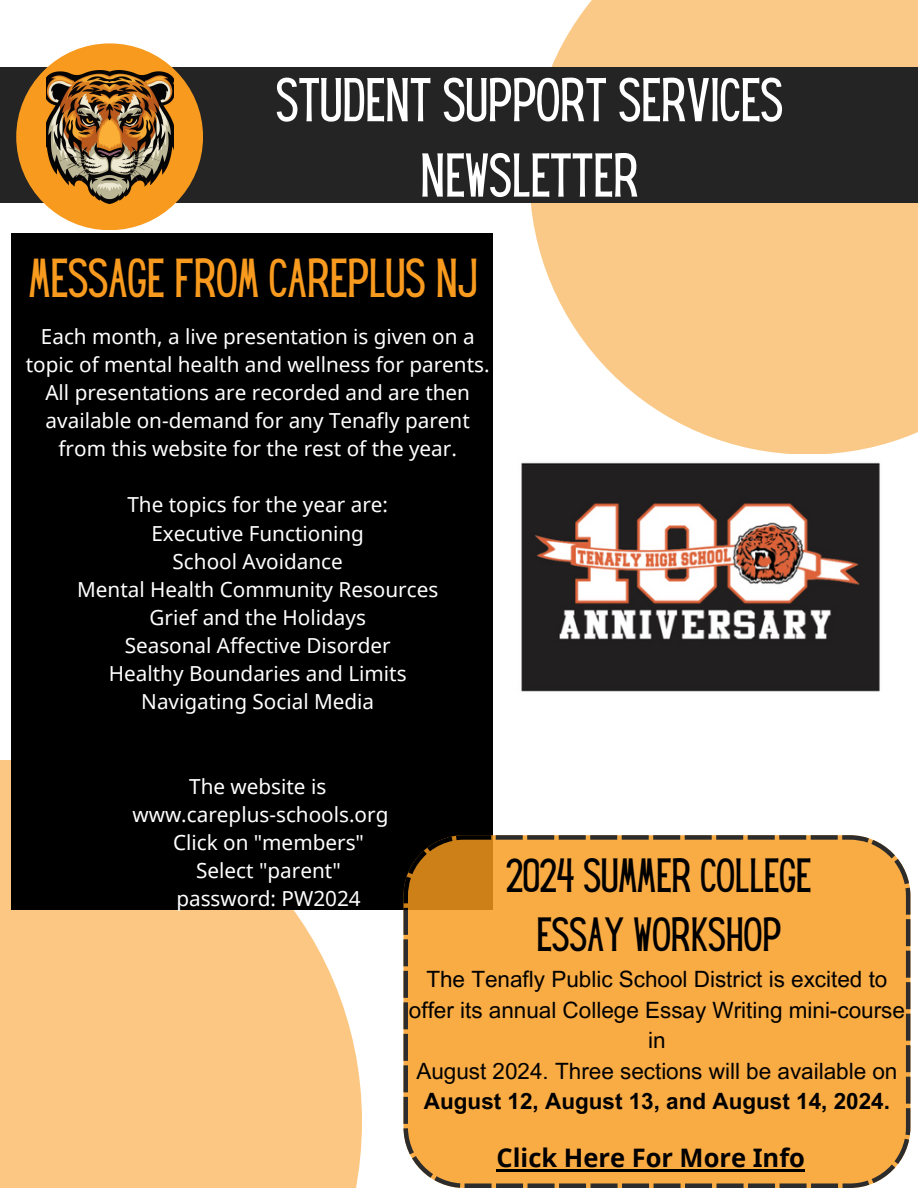
<style>
.page{position:relative;width:918px;height:1188px;background:#fff}
.page>*{position:absolute;margin:0;border:0;box-sizing:border-box;transform-origin:0 0}
.t1{font:54px/75.3px "Hey Gotcha";color:#fff;text-align:center}
.t2{font:48px "Hey Gotcha";color:#f89a1e}
.t3{font:42px/58.5px "Hey Gotcha";color:#000;text-align:center}
.t4{font:700 25.5px "Noto Sans";color:#000}
.t5{font:22.5px/30.3px "Arial MT Pro";color:#000;text-align:center}
.t6{font:700 22.5px "Arial MT Pro";color:#000}
.t7{font:20.7px/28.2px "Noto Sans";color:#fff;text-align:center}
</style>
<div class="page">
<div style="left:0;top:760px;width:362px;height:428px;background:#fbc783"></div>
<div style="left:12px;top:233px;width:481px;height:677px;background:#000"></div>
<svg style="left:403px;top:835px;width:507px;height:353px;fill:#f9ab44"></svg>
<svg style="left:530px;top:0;width:388px;height:454px;fill:#fbc987"></svg>
<div style="left:0;top:67px;width:918px;height:136px;background:#242424"></div>
<div style="left:16px;top:43px;width:187px;height:187px;background:#f89a1e;border-radius:50%"></div>
<img style="left:46px;top:70px;width:127px;height:133px">
<img style="left:521px;top:462px;width:359px;height:230px">
<hr style="left:497px;top:1170px;width:308px;height:2px;background:#000">
<h1 class="t1" style="left:276px;top:67px;width:507px">STUDENT SUPPORT SERVICES<br>NEWSLETTER</h1>
<h2 class="t2" style="left:29px;top:259px;width:451px">MESSAGE FROM CAREPLUS NJ</h2>
<p class="t7" style="left:26px;top:322px;width:465px">Each month, a live presentation is given on a topic of mental health and wellness for parents.<br>All presentations are recorded and are then available on-demand for any Tenafly parent from this website for the rest of the year.</p>
<p class="t7" style="left:77px;top:490px;width:363px">The topics for the year are:<br>Executive Functioning<br>School Avoidance<br>Mental Health Community Resources<br>Grief and the Holidays<br>Seasonal Affective Disorder<br>Healthy Boundaries and Limits<br>Navigating Social Media</p>
<p class="t7" style="left:189px;top:772px;width:139px">The website is</p>
<p class="t7" style="left:132px;top:800px;width:257px">www.careplus-schools.org</p>
<p class="t7" style="left:173px;top:828px;width:193px">Click on "members"</p>
<p class="t7" style="left:196px;top:856px;width:146px">Select "parent"</p>
<p class="t7" style="left:176px;top:884px;width:186px">password: PW2024</p>
<h3 class="t3" style="left:506px;top:851px;width:304px">2024 SUMMER COLLEGE<br>ESSAY WORKSHOP</h3>
<p class="t5" style="left:409px;top:967px;width:498px">The Tenafly Public School District is excited to offer its annual College Essay Writing mini-course in<br>August 2024. Three sections will be available on</p>
<p class="t6" style="left:424px;top:1093px;width:468px">August 12, August 13, and August 14, 2024.</p>
<p class="t4" style="left:497px;top:1140px;width:310px">Click Here For More Info</p>
</div>
